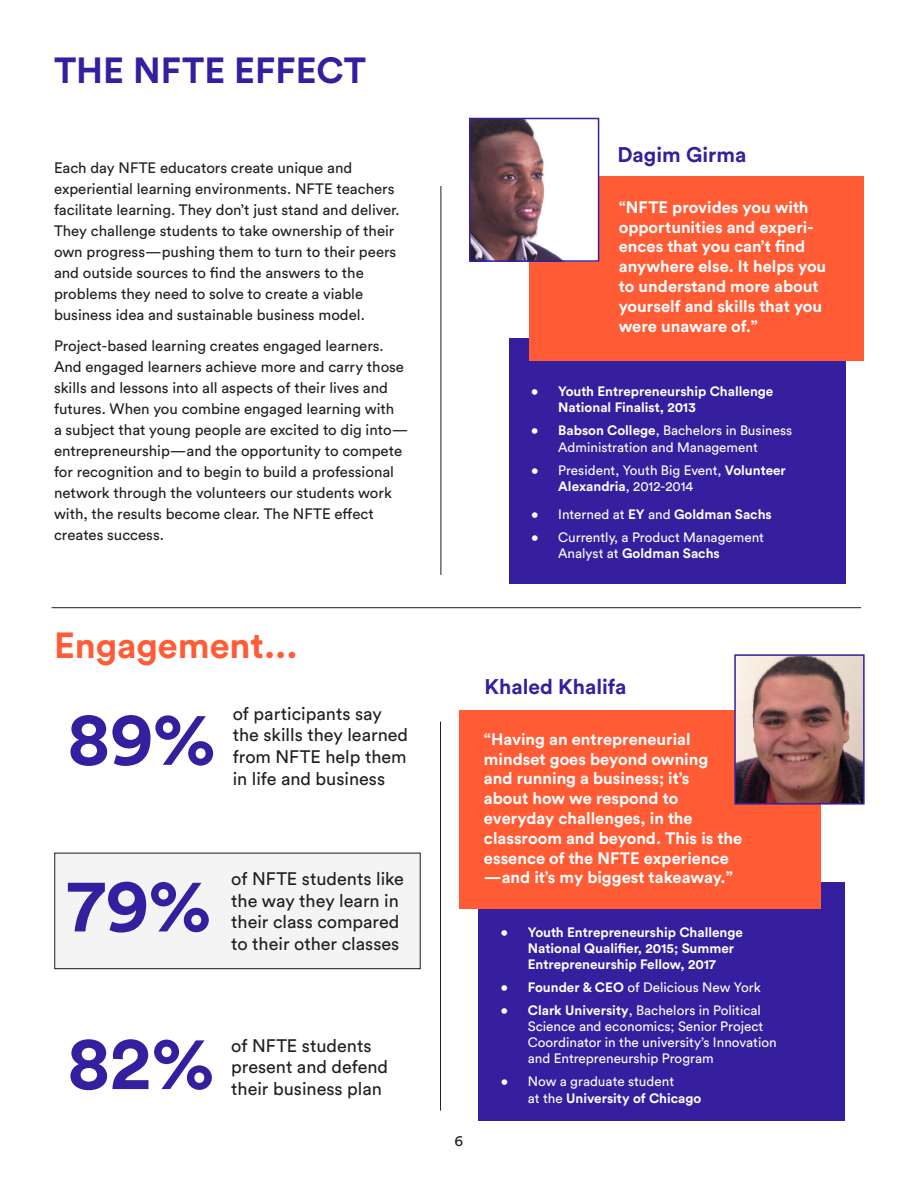
<style>
.page{position:relative;width:918px;height:1188px;background:#fff}
.page>*{position:absolute;margin:0;border:0;box-sizing:border-box;transform-origin:0 0}
.t1{font:700 75px "Circular Std";color:#351f9f}
.t2{font:700 36px "Circular Std";color:#351f9f}
.t3{font:700 36px "Circular Std";color:#ff5b35}
.t4{font:700 21px "Circular Std";color:#351f9f}
.t5{font:18px/21.6px "Circular Std";color:#231f20}
.t6{font:700 16.5px/19.8px "Circular Std";color:#fff}
.Text{font:15px/21px "Circular Std";color:#231f20}
.t7{font:13.5px/16.2px "Circular Std";color:#fff}
.t8{font:700 13.5px/16.2px "Circular Std";color:#fff}
.s1{font-weight:700}
.s2{font-weight:400}
</style>
<div class="page">
<div style="left:54px;top:852px;width:366px;height:117px;background:#f4f4f4"></div>
<div style="left:478px;top:883px;width:367px;height:238px;background:#351f9f"></div>
<div style="left:459px;top:710px;width:362px;height:199px;background:#ff5b35"></div>
<div style="left:509px;top:339px;width:336px;height:245px;background:#351f9f"></div>
<div style="left:530px;top:176px;width:334px;height:185px;background:#ff5b35"></div>
<img style="left:472px;top:121px;width:124px;height:138px">
<div style="left:469px;top:118px;width:130px;height:144px;border:2px solid #351f9f"></div>
<img style="left:737px;top:657px;width:125px;height:145px">
<div style="left:734px;top:654px;width:131px;height:151px;border:2px solid #351f9f"></div>
<hr style="left:52px;top:607px;width:809px;height:1px;background:#231f20">
<hr style="left:440px;top:722px;width:1px;height:389px;background:#231f20">
<hr style="left:441px;top:186px;width:1px;height:389px;background:#231f20">
<div style="left:55px;top:853px;width:365px;height:116px;border:1px solid #231f20"></div>
<p class="t2" style="left:54px;top:47px;width:314px">THE NFTE EFFECT</p>
<p class="Text" style="left:54px;top:157px;width:347px">Each day NFTE educators create unique and experiential learning environments. NFTE teachers facilitate learning. They don’t just stand and deliver.<br>They challenge students to take ownership of their own progress—pushing them to turn to their peers and outside sources to find the answers to the problems they need to solve to create a viable business idea and sustainable business model.</p>
<p class="Text" style="left:54px;top:335px;width:356px">Project-based learning creates engaged learners.<br>And engaged learners achieve more and carry those skills and lessons into all aspects of their lives and futures. When you combine engaged learning with<br>a subject that young people are excited to dig into— entrepreneurship—and the opportunity to compete for recognition and to begin to build a professional network through the volunteers our students work with, the results become clear. The NFTE effect creates success.</p>
<p class="t3" style="left:54px;top:622px;width:245px">Engagement...</p>
<p class="t1" style="left:68px;top:690px;width:150px">89%</p>
<p class="t5" style="left:233px;top:703px;width:177px">of participants say the skills they learned from NFTE help them in life and business</p>
<p class="t1" style="left:68px;top:857px;width:146px">79%</p>
<p class="t5" style="left:231px;top:868px;width:174px">of NFTE students like the way they learn in their class compared to their other classes</p>
<p class="t1" style="left:68px;top:1014px;width:149px">82%</p>
<p class="t5" style="left:231px;top:1034px;width:158px">of NFTE students present and defend their business plan</p>
<p class="t4" style="left:617px;top:141px;width:130px">Dagim Girma</p>
<p class="t6" style="left:619px;top:197px;width:209px">“NFTE provides you with opportunities and experi&shy;ences that you can’t find anywhere else. It helps you to understand more about yourself and skills that you were unaware of.”</p>
<p class="t8" style="left:558px;top:383px;width:217px;text-indent:-27px">• Youth Entrepreneurship Challenge<br>National Finalist, 2013</p>
<p class="t7" style="left:531px;top:422px;width:262px;text-align:center"><span class="s1">• Babson College</span>, Bachelors in Business<br>Administration and Management</p>
<p class="t7" style="left:558px;top:462px;width:229px;text-indent:-27px">• President, Youth Big Event, <span class="s1">Volunteer<br>Alexandria</span>, 2012-2014</p>
<p class="t7" style="left:531px;top:506px;width:242px">• Interned at <span class="s1">EY</span> and <span class="s1">Goldman Sachs</span></p>
<p class="t7" style="left:558px;top:529px;width:207px;text-indent:-27px">• Currently, a Product Management<br>Analyst at <span class="s1">Goldman Sachs</span></p>
<p class="Text" style="left:455px;top:1130px;width:10px">6</p>
<p class="t4" style="left:484px;top:673px;width:144px">Khaled Khalifa</p>
<p class="t6" style="left:484px;top:729px;width:260px">“Having an entrepreneurial mindset goes beyond owning<br>and running a business; it’s<br>about how we respond to everyday challenges, in the classroom and beyond. This is the essence of the NFTE experience —and it’s my biggest takeaway.”</p>
<p class="t8" style="left:528px;top:923px;width:217px;text-indent:-27px">• Youth Entrepreneurship Challenge<br>National Qualifier, 2015; Summer<br>Entrepreneurship Fellow, 2017</p>
<p class="t7" style="left:501px;top:979px;width:261px"><span class="s1">• Founder &amp; CEO</span> of Delicious New York</p>
<p class="t7" style="left:528px;top:1002px;width:250px;text-indent:-27px"><span class="s1">• Clark University</span>, Bachelors in Political Science and economics; Senior Project Coordinator in the university’s Innovation and Entrepreneurship Program</p>
<p class="t7" style="left:501px;top:1073px;width:175px">• Now a graduate student</p>
<p class="t8" style="left:528px;top:1089px;width:175px"><span class="s2">at the</span> University of Chicago</p>
</div>
